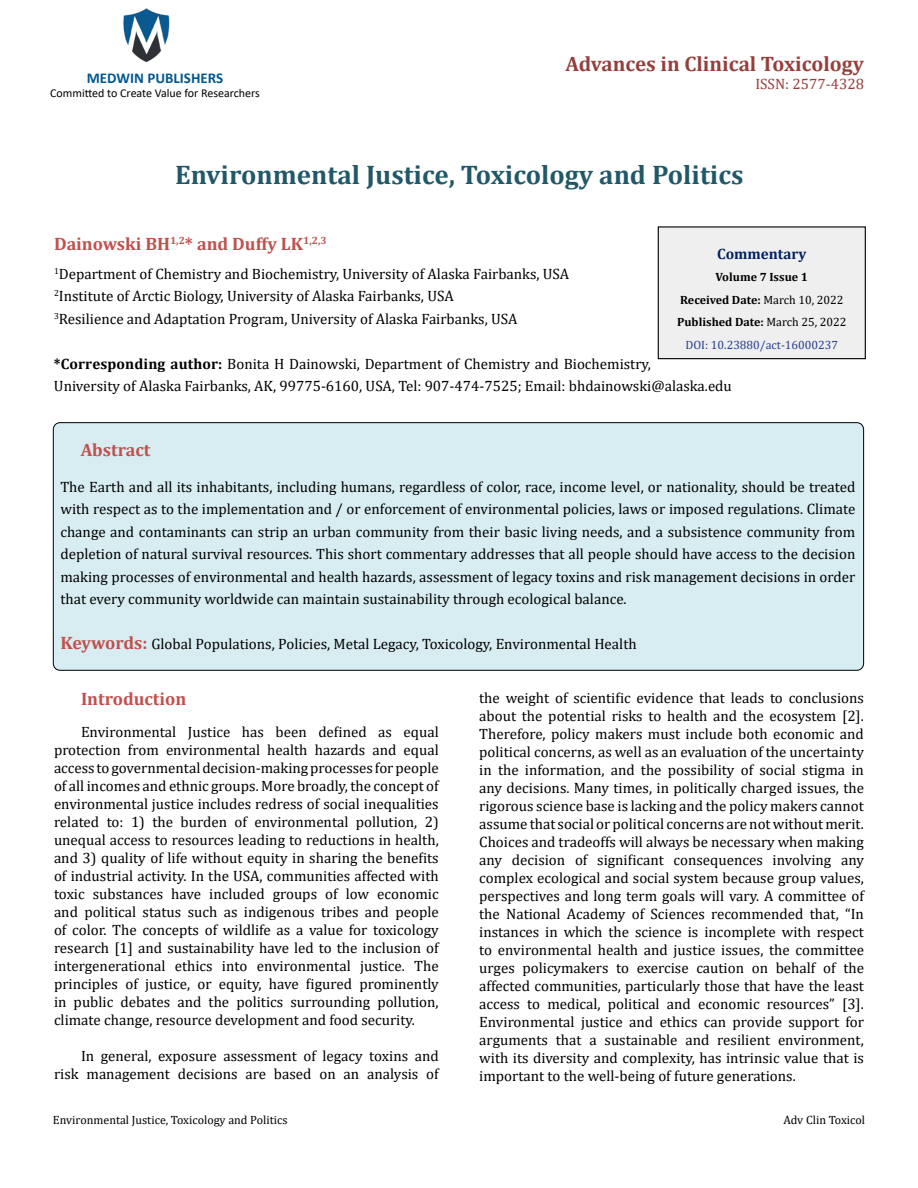
<style>
.page{position:relative;width:918px;height:1188px;background:#fff}
.page>*{position:absolute;margin:0;border:0;box-sizing:border-box;transform-origin:0 0}
.t1{font:700 27px "Cambria";color:#215868}
.t2{font:700 21px "Cambria";color:#953f3c}
.t3{font:700 18px "Cambria";color:#c0504d}
.t4{font:15px/18px "Cambria";color:#000;text-align:justify}
.t5{font:700 15px "Calibri";color:#005991}
.t6{font:15px "Cambria";color:#953f3c}
.t7{font:700 15px "Cambria";color:#002060}
.t8{font:700 12px/22.5px "Cambria";color:#000;text-align:center}
.t9{font:12px "Cambria";color:#000}
.t10{font:12px "Calibri";color:#000}
.s1{font-weight:700}
.s2{font-weight:400}
.s3{font-weight:400;color:#25408f}
.s4{font-weight:700;font-size:18px;color:#c0504d}
</style>
<div class="page">
<img style="left:123px;top:8px;width:47px;height:55px">
<div style="left:658px;top:227px;width:207px;height:132px;background:#efefef"></div>
<div style="left:658px;top:226px;width:208px;height:133px;border:1px solid #000"></div>
<div style="left:53px;top:423px;width:811px;height:247px;background:#d8edf2;border-radius:7px"></div>
<div style="left:53px;top:422px;width:811px;height:249px;border:1px solid #000;border-radius:7px"></div>
<p class="t5" style="left:87px;top:67px;width:138px">MEDWIN PUBLISHERS</p>
<p class="t10" style="left:50px;top:85px;width:211px">Committed to Create Value for Researchers</p>
<h2 class="t2" style="left:565px;top:49px;width:300px">Advances in Clinical Toxicology</h2>
<p class="t6" style="left:755px;top:75px;width:110px">ISSN: 2577-4328</p>
<h1 class="t1" style="left:175px;top:155px;width:570px">Environmental Justice, Toxicology and Politics</h1>
<p class="t3" style="left:54px;top:231px;width:274px">Dainowski BH<sup>1,2</sup>* and Duffy LK<sup>1,2,3</sup></p>
<p class="t4" style="left:54px;top:262px;width:517px;line-height:22.5px;text-align:left"><sup>1</sup>Department of Chemistry and Biochemistry, University of Alaska Fairbanks, USA<br><sup>2</sup>Institute of Arctic Biology, University of Alaska Fairbanks, USA<br><sup>3</sup>Resilience and Adaptation Program, University of Alaska Fairbanks, USA</p>
<p class="t4" style="left:54px;top:352px;width:679px;line-height:22.5px"><span class="s1">*Corresponding author:</span> Bonita H Dainowski, Department of Chemistry and Biochemistry,<br>University of Alaska Fairbanks, AK, 99775-6160, USA, Tel: 907-474-7525; Email: bhdainowski@alaska.edu</p>
<p class="t7" style="left:717px;top:243px;width:91px">Commentary</p>
<p class="t8" style="left:677px;top:265px;width:171px">Volume 7 Issue 1<br>Received Date: <span class="s2">March 10, 2022<br></span>Published Date: <span class="s2">March 25, 2022<br></span><span class="s3">DOI: 10.23880/act-16000237</span></p>
<p class="t3" style="left:81px;top:437px;width:71px">Abstract</p>
<p class="t4" style="left:60px;top:475px;width:797px;line-height:22.5px">The Earth and all its inhabitants, including humans, regardless of color, race, income level, or nationality, should be treated with respect as to the implementation and / or enforcement of environmental policies, laws or imposed regulations. Climate change and contaminants can strip an urban community from their basic living needs, and a subsistence community from depletion of natural survival resources. This short commentary addresses that all people should have access to the decision making processes of environmental and health hazards, assessment of legacy toxins and risk management decisions in order that every community worldwide can maintain sustainability through ecological balance.</p>
<p class="t4" style="left:60px;top:635px;width:578px"><span class="s4">Keywords:</span> Global Populations, Policies, Metal Legacy, Toxicology, Environmental Health</p>
<p class="t3" style="left:81px;top:686px;width:107px">Introduction</p>
<p class="t4" style="left:54px;top:723px;width:386px;text-indent:27px">Environmental Justice has been defined as equal protection from environmental health hazards and equal access to governmental decision-making processes for people of all incomes and ethnic groups. More broadly, the concept of environmental justice includes redress of social inequalities related to: 1) the burden of environmental pollution, 2) unequal access to resources leading to reductions in health, and 3) quality of life without equity in sharing the benefits of industrial activity. In the USA, communities affected with toxic substances have included groups of low economic and political status such as indigenous tribes and people of color. The concepts of wildlife as a value for toxicology research [1] and sustainability have led to the inclusion of intergenerational ethics into environmental justice. The principles of justice, or equity, have figured prominently in public debates and the politics surrounding pollution, climate change, resource development and food security.</p>
<p class="t4" style="left:54px;top:1047px;width:386px;text-align:right">In general, exposure assessment of legacy toxins and risk management decisions are based on an analysis of</p>
<p class="t4" style="left:479px;top:689px;width:386px">the weight of scientific evidence that leads to conclusions about the potential risks to health and the ecosystem [2].<br>Therefore, policy makers must include both economic and political concerns, as well as an evaluation of the uncertainty in the information, and the possibility of social stigma in any decisions. Many times, in politically charged issues, the rigorous science base is lacking and the policy makers cannot assume that social or political concerns are not without merit.<br>Choices and tradeoffs will always be necessary when making any decision of significant consequences involving any complex ecological and social system because group values, perspectives and long term goals will vary. A committee of the National Academy of Sciences recommended that, “In instances in which the science is incomplete with respect to environmental health and justice issues, the committee urges policymakers to exercise caution on behalf of the affected communities, particularly those that have the least access to medical, political and economic resources” [3].<br>Environmental justice and ethics can provide support for arguments that a sustainable and resilient environment, with its diversity and complexity, has intrinsic value that is important to the well-being of future generations.</p>
<p class="t9" style="left:53px;top:1113px;width:236px">Environmental Justice, Toxicology and Politics</p>
<p class="t9" style="left:784px;top:1113px;width:83px">Adv Clin Toxicol</p>
</div>
